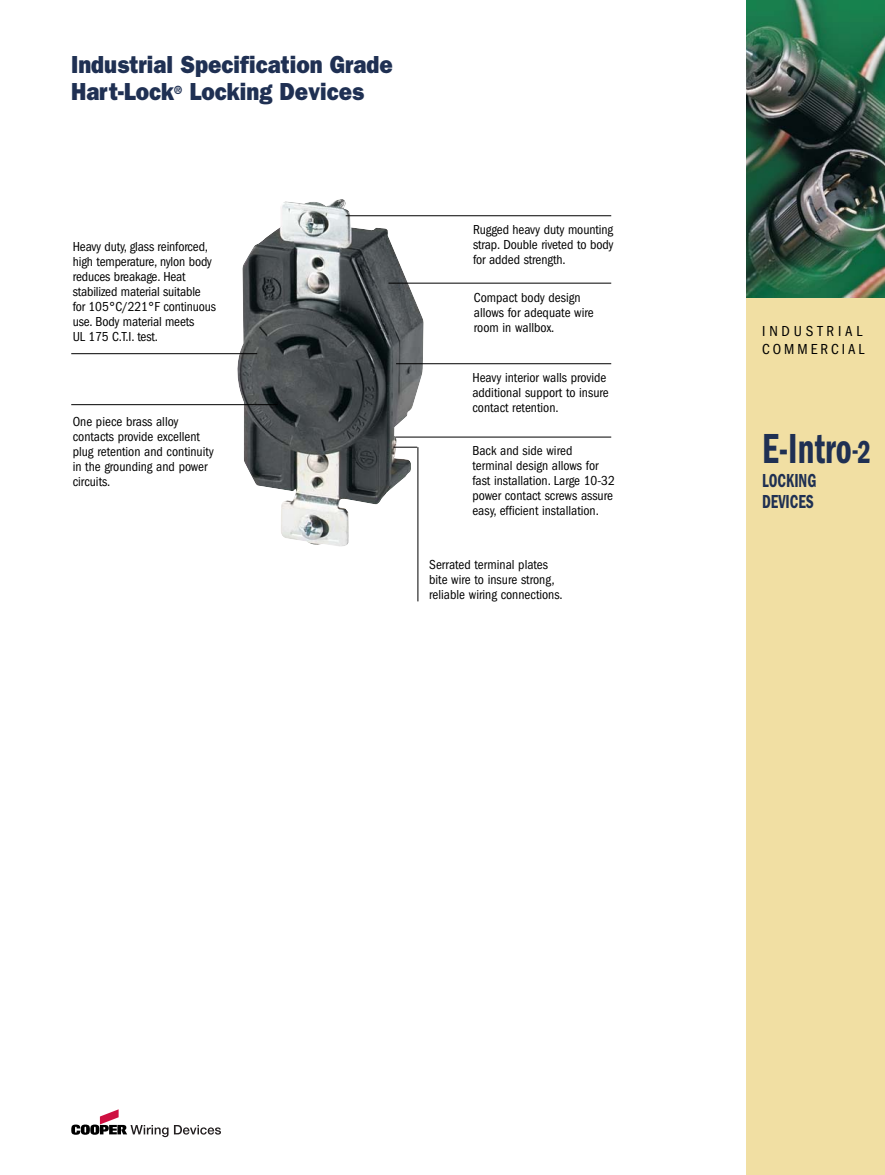
<style>
.page{position:relative;width:885px;height:1175px;background:#fff}
.page>*{position:absolute;margin:0;border:0;box-sizing:border-box;transform-origin:0 0}
.t1{font:600 condensed 43.5px "Franklin Gothic";color:#1f3053;scale:.8 1}
.t2{font:800 24.75px/27px "Franklin Gothic";color:#1f3053;scale:.9 1}
.t3{font:600 condensed 19.5px/21px "Franklin Gothic";color:#1f3053;scale:.8 1}
.t4{font:condensed 15px/18px "Franklin Gothic";letter-spacing:.225em;color:#000}
.t5{font:condensed 13.5px/15px "Franklin Gothic";color:#000}
.s1{font-size:31.5px}
.s2{font-size:33px}
</style>
<div class="page">
<svg style="left:71px;top:1109px;width:150px;height:28px"></svg>
<div style="left:746px;top:0;width:139px;height:1174px;background:#f1dfa3"></div>
<img style="left:236px;top:199px;width:188px;height:348px">
<hr style="left:346px;top:215px;width:265px;height:1px;background:#000">
<hr style="left:388px;top:283px;width:223px;height:1px;background:#000">
<hr style="left:396px;top:363px;width:215px;height:1px;background:#000">
<hr style="left:71px;top:404px;width:207px;height:1px;background:#000">
<hr style="left:71px;top:353px;width:186px;height:1px;background:#000">
<hr style="left:395px;top:437px;width:216px;height:1px;background:#000">
<svg style="left:394px;top:447px;width:23px;height:1px"></svg>
<hr style="left:418px;top:447px;width:1px;height:154px;background:#000">
<img style="left:746px;top:0;width:139px;height:297px">
<p class="t2" style="left:71px;top:53px;width:359px">Industrial Specification Grade<br>Hart-Lock<sup>®</sup> Locking Devices</p>
<p class="t5" style="left:73px;top:240px;width:145px">Heavy duty, glass reinforced, high temperature, nylon body reduces breakage. Heat stabilized material suitable for 105°C/221°F continuous use. Body material meets<br>UL 175 C.T.I. test.</p>
<p class="t5" style="left:73px;top:415px;width:143px">One piece brass alloy contacts provide excellent plug retention and continuity in the grounding and power circuits.</p>
<p class="t5" style="left:473px;top:223px;width:142px;text-align:justify">Rugged heavy duty mounting strap. Double riveted to body for added strength.</p>
<p class="t5" style="left:474px;top:291px;width:121px">Compact body design allows for adequate wire room in wallbox.</p>
<p class="t5" style="left:472px;top:371px;width:138px">Heavy interior walls provide additional support to insure contact retention.</p>
<p class="t5" style="left:472px;top:444px;width:144px">Back and side wired terminal design allows for fast installation. Large 10-32 power contact screws assure easy, efficient installation.</p>
<p class="t5" style="left:429px;top:557px;width:135px">Serrated terminal plates bite wire to insure strong, reliable wiring connections.</p>
<p class="t4" style="left:762px;top:323px;width:104px">INDUSTRIAL<br>COMMERCIAL</p>
<p class="t1" style="left:762px;top:433px;width:137px">E-Intro<span class="s1">-</span><span class="s2">2</span></p>
<p class="t3" style="left:762px;top:471px;width:69px">LOCKING<br>DEVICES</p>
</div>
